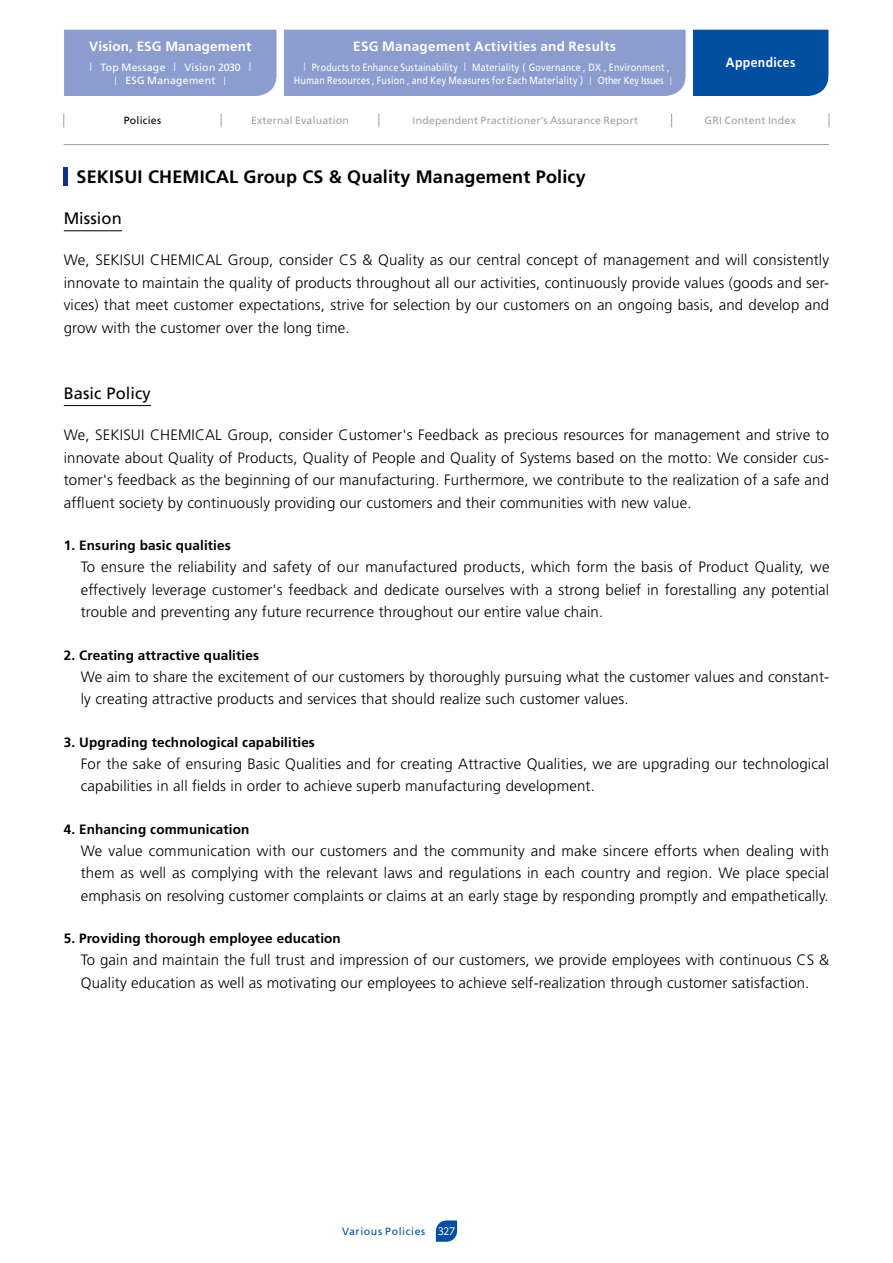
<style>
.page{position:relative;width:893px;height:1263px;background:#fff}
.page>*{position:absolute;margin:0;border:0;box-sizing:border-box;transform-origin:0 0}
.t1{font:700 18px "Frutiger";letter-spacing:.01em;color:#000}
.t2{font:16.5px "Frutiger";letter-spacing:.005em;color:#000}
.t3{font:300 15px/22.5px "Frutiger";letter-spacing:.01em;color:#000;text-align:justify}
.t4{font:700 13.5px "Frutiger";letter-spacing:.01em;color:#000}
.t5{font:700 13.5px "Frutiger";letter-spacing:.03em;color:#fff}
.t6{font:700 13.5px "Frutiger";letter-spacing:.01em;color:#fff}
.t7{font:700 13.5px "Frutiger";letter-spacing:.03em;color:#fff;scale:.9 1}
.t8{font:10.5px "Frutiger";letter-spacing:.025em;color:#fff;scale:.85 1}
.t9{font:10.5px "Frutiger";letter-spacing:.025em;color:#9fa0a0}
.t10{font:10.5px "Frutiger";letter-spacing:.025em;color:#fff}
.t11{font:10.5px "Frutiger";letter-spacing:.06em;color:#004ea2}
.t12{font:10.5px "Frutiger";letter-spacing:.025em;color:#000}
.t13{font:9.75px "UD Shin Go Pro";color:#fff;scale:.95 1}
.t14{font:8.4px "UD Shin Go Pro";color:#fff;scale:1.25 1}
.t15{font:8.4px "UD Shin Go Pro";color:#fff;scale:1.06 1}
.s1{font-family:"UD Shin Go Pro";font-size:8.4px}
</style>
<div class="page">
<svg style="left:436px;top:1220px;width:21px;height:22px"></svg>
<div style="left:64px;top:29px;width:213px;height:67px;background:#8b9ccf"></div>
<div style="left:693px;top:29px;width:136px;height:68px;background:#004ea2"></div>
<div style="left:284px;top:29px;width:402px;height:67px;background:#8b9ccf"></div>
<hr style="left:64px;top:144px;width:765px;height:1px;background:#9fa0a0">
<svg style="left:221px;top:114px;width:1px;height:13px"></svg>
<svg style="left:671px;top:114px;width:1px;height:13px"></svg>
<svg style="left:379px;top:114px;width:1px;height:13px"></svg>
<svg style="left:829px;top:114px;width:1px;height:13px"></svg>
<svg style="left:64px;top:114px;width:1px;height:13px"></svg>
<hr style="left:64px;top:168px;width:4px;height:18px;background:#0c3388">
<hr style="left:64px;top:231px;width:58px;height:1px;background:#000">
<hr style="left:64px;top:405px;width:87px;height:1px;background:#000">
<p class="t6" style="left:89px;top:38px;width:164px">Vision, ESG Management</p>
<p class="t14" style="left:245px;top:60px;width:10px">|</p>
<p class="t14" style="left:85px;top:60px;width:10px">｜</p>
<p class="t14" style="left:169px;top:60px;width:10px">｜</p>
<p class="t10" style="left:184px;top:61px;width:58px">Vision 2030</p>
<p class="t10" style="left:100px;top:61px;width:67px">Top Message</p>
<p class="t5" style="left:353px;top:38px;width:264px">ESG Management Activities and Results</p>
<p class="t8" style="left:472px;top:61px;width:234px">Materiality ( Governance , DX , Environment ,</p>
<p class="t15" style="left:300px;top:60px;width:10px">｜</p>
<p class="t15" style="left:461px;top:60px;width:10px">｜</p>
<p class="t8" style="left:312px;top:61px;width:173px">Products to Enhance Sustainability</p>
<p class="t14" style="left:111px;top:74px;width:10px">｜</p>
<p class="t10" style="left:125px;top:75px;width:92px">ESG Management</p>
<p class="t14" style="left:219px;top:74px;width:10px">|</p>
<p class="t8" style="left:294px;top:75px;width:436px">Human Resources , Fusion , and Key Measures for Each Materiality ) <span class="s1">｜</span> Other Key Issues</p>
<p class="t15" style="left:666px;top:74px;width:10px">|</p>
<p class="t12" style="left:124px;top:114px;width:39px">Policies</p>
<p class="t9" style="left:251px;top:114px;width:99px">External Evaluation</p>
<p class="t9" style="left:413px;top:114px;width:227px">Independent Practitioner s’ Assurance Report</p>
<p class="t7" style="left:726px;top:55px;width:79px">Appendices</p>
<p class="t9" style="left:705px;top:114px;width:93px">GRI Content Index</p>
<p class="t1" style="left:77px;top:166px;width:511px">SEKISUI CHEMICAL Group CS &amp; Quality Management Policy</p>
<p class="t2" style="left:64px;top:209px;width:60px">Mission</p>
<p class="t3" style="left:64px;top:249px;width:767px">We, SEKISUI CHEMICAL Group, consider CS &amp; Quality as our central concept of management and will consistently</p>
<p class="t3" style="left:64px;top:294px;width:767px">vices) that meet customer expectations, strive for selection by our customers on an ongoing basis, and develop and</p>
<p class="t3" style="left:64px;top:271px;width:767px">innovate to maintain the quality of products throughout all our activities, continuously provide values (goods and ser-</p>
<p class="t3" style="left:64px;top:316px;width:287px">grow with the customer over the long time.</p>
<p class="t2" style="left:64px;top:383px;width:89px">Basic Policy</p>
<p class="t3" style="left:64px;top:424px;width:767px">We, SEKISUI CHEMICAL Group, consider Customer s' Feedback as precious resources for management and strive to</p>
<p class="t3" style="left:64px;top:469px;width:767px">tomer s' feedback as the beginning of our manufacturing. Furthermore, we contribute to the realization of a safe and</p>
<p class="t3" style="left:64px;top:446px;width:767px">innovate about Quality of Products, Quality of People and Quality of Systems based on the motto: We consider cus-</p>
<p class="t3" style="left:64px;top:491px;width:629px">affl uent society by continuously providing our customers and their communities with new value.</p>
<p class="t4" style="left:64px;top:537px;width:169px">1. Ensuring basic qualities</p>
<p class="t3" style="left:81px;top:556px;width:750px">To ensure the reliability and safety of our manufactured products, which form the basis of Product Quality, we effectively leverage customer s' feedback and dedicate ourselves with a strong belief in forestalling any potential trouble and preventing any future recurrence throughout our entire value chain.</p>
<p class="t4" style="left:64px;top:647px;width:197px">2. Creating attractive qualities</p>
<p class="t3" style="left:81px;top:688px;width:549px">ly creating attractive products and services that should realize such customer values.</p>
<p class="t3" style="left:81px;top:665px;width:750px">We aim to share the excitement of our customers by thoroughly pursuing what the customer values and constant-</p>
<p class="t4" style="left:64px;top:734px;width:253px">3. Upgrading technological capabilities</p>
<p class="t3" style="left:81px;top:752px;width:750px">For the sake of ensuring Basic Qualities and for creating Attractive Qualities, we are upgrading our technological capabilities in all fields in order to achieve superb manufacturing development.</p>
<p class="t4" style="left:64px;top:821px;width:187px">4. Enhancing communication</p>
<p class="t3" style="left:81px;top:839px;width:750px">We value communication with our customers and the community and make sincere efforts when dealing with them as well as complying with the relevant laws and regulations in each country and region. We place special emphasis on resolving customer complaints or claims at an early stage by responding promptly and empathetically.</p>
<p class="t4" style="left:64px;top:930px;width:279px">5. Providing thorough employee education</p>
<p class="t3" style="left:81px;top:949px;width:750px">To gain and maintain the full trust and impression of our customers, we provide employees with continuous CS &amp;<br>Quality education as well as motivating our employees to achieve self-realization through customer satisfaction.</p>
<p class="t11" style="left:342px;top:1225px;width:85px">Various Policies</p>
<p class="t13" style="left:438px;top:1223px;width:20px">327</p>
</div>
